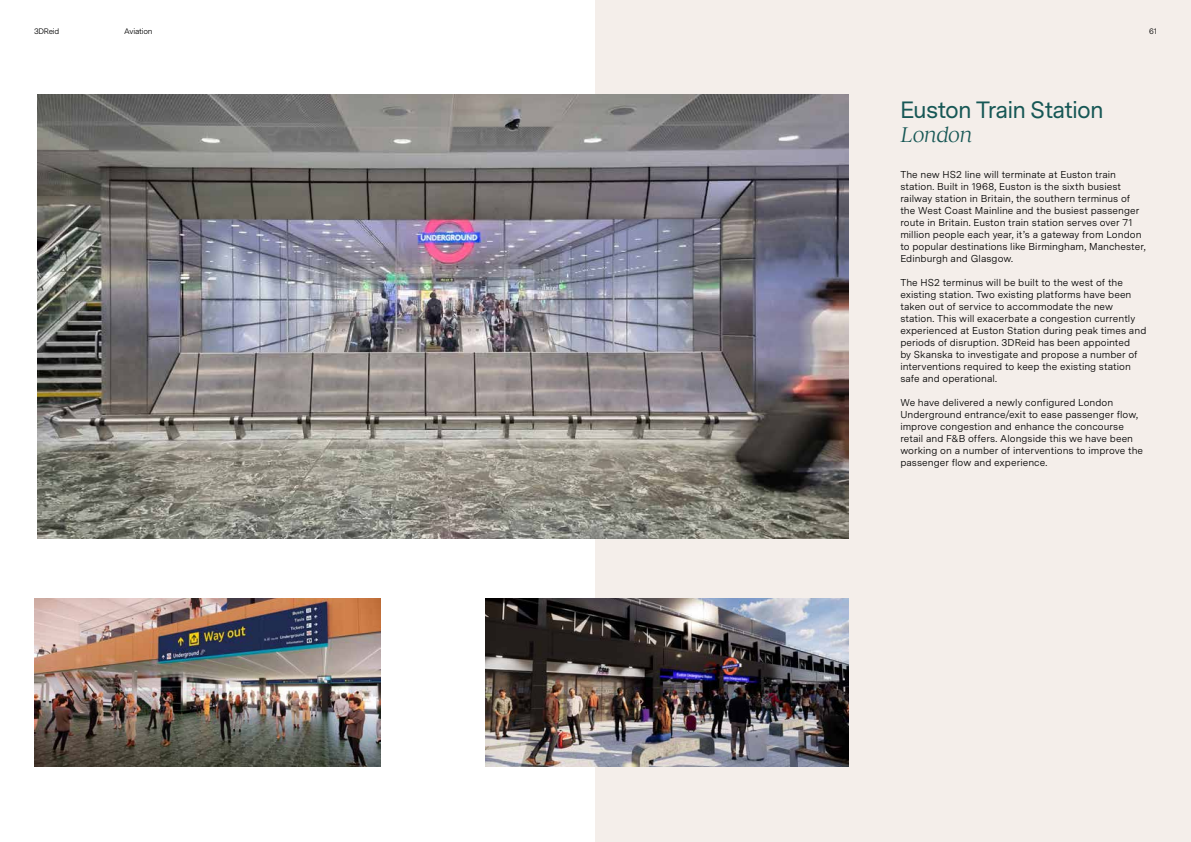
<style>
.page{position:relative;width:1191px;height:842px;background:#fff}
.page>*{position:absolute;margin:0;border:0;box-sizing:border-box;transform-origin:0 0}
.t1{font:22px "Messina Sans";letter-spacing:-.01em;color:#165755}
.t2{font:italic 22px "Reckless Neue";letter-spacing:-.01em;color:#165755}
.t3{font:10px/12px "Messina Sans";letter-spacing:.005em;color:#000}
.t4{font:8px "Messina Sans";letter-spacing:-.03em;color:#000}
</style>
<div class="page">
<div style="left:596px;top:0;width:595px;height:842px;background:#f4eeea"></div>
<img style="left:37px;top:94px;width:811px;height:444px">
<img style="left:485px;top:598px;width:363px;height:168px">
<img style="left:34px;top:598px;width:347px;height:168px">
<p class="t4" style="left:34px;top:25px;width:27px">3DReid</p>
<p class="t4" style="left:124px;top:25px;width:30px">Aviation</p>
<p class="t4" style="left:1149px;top:25px;width:9px">61</p>
<h1 class="t1" style="left:900px;top:95px;width:205px">Euston Train Station</h1>
<h1 class="t2" style="left:900px;top:119px;width:74px">London</h1>
<p class="t3" style="left:900px;top:168px;width:247px">The new HS2 line will terminate at Euston train station. Built in 1968, Euston is the sixth busiest railway station in Britain, the southern terminus of the West Coast Mainline and the busiest passenger route in Britain. Euston train station serves over 71 million people each year, it’s a gateway from London to popular destinations like Birmingham, Manchester, Edinburgh and Glasgow.</p>
<p class="t3" style="left:900px;top:276px;width:247px">The HS2 terminus will be built to the west of the existing station. Two existing platforms have been taken out of service to accommodate the new station. This will exacerbate a congestion currently experienced at Euston Station during peak times and periods of disruption. 3DReid has been appointed<br>by Skanska to investigate and propose a number of interventions required to keep the existing station safe and operational.</p>
<p class="t3" style="left:900px;top:396px;width:244px">We have delivered a newly configured London Underground entrance/exit to ease passenger flow, improve congestion and enhance the concourse retail and F&amp;B offers. Alongside this we have been working on a number of interventions to improve the passenger flow and experience.</p>
</div>
